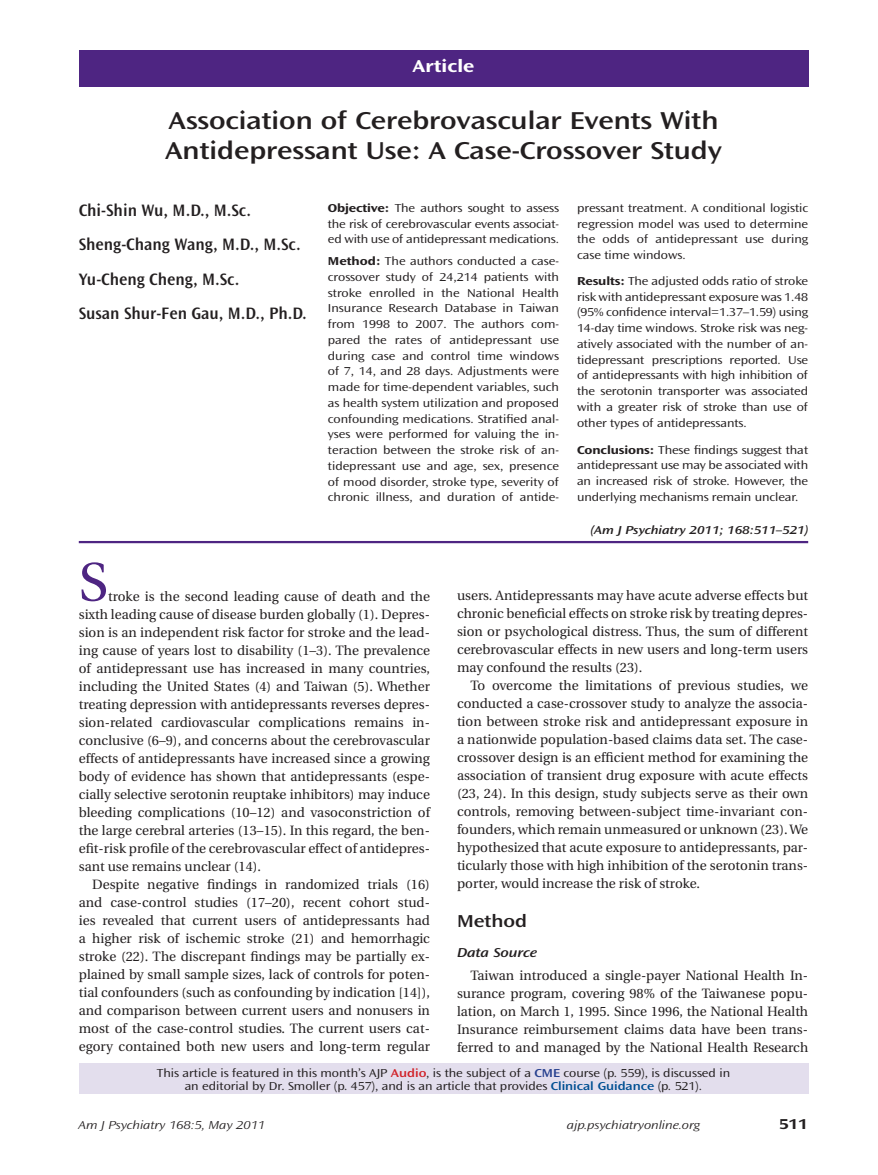
<style>
.page{position:relative;width:878px;height:1175px;background:#fff}
.page>*{position:absolute;margin:0;border:0;box-sizing:border-box;transform-origin:0 0}
.t1{font:54px "Utopia";color:#4e2582}
.t2{font:25.5px/30px "Ocean Sans MM 512 800";color:#231f20}
.t3{font:18px "Ocean Sans MM 648 800";letter-spacing:.005em;color:#fff}
.t4{font:18px "Ocean Sans MM 512 800";color:#231f20}
.t5{font:17.25px/34.5px "Ocean Sans MM 512 475";color:#231f20}
.t6{font:15px "Ocean Sans MM 648 800";color:#231f20}
.t7{font:13.5px/18px "Utopia";color:#231f20;text-align:justify}
.t8{font:13.5px "Ocean Sans MM It 512 800";color:#231f20}
.t9{font:12px/15.8px "Ocean Sans MM 360 720";color:#231f20;text-align:justify}
.t10{font:12px "Ocean Sans MM It 310 800";color:#231f20}
.t11{font:12px "Ocean Sans MM It 512 800";color:#231f20}
.s1{font-family:"Ocean Sans MM 648 800"}
.s2{font-family:"Ocean Sans MM 512 800";color:#d1232a}
.s3{font-family:"Ocean Sans MM 512 800";color:#253f8e}
.s4{font-family:"Ocean Sans MM 512 800";color:#004f92}
</style>
<div class="page">
<div style="left:79px;top:50px;width:729px;height:36px;background:#4e2582"></div>
<hr style="left:79px;top:541px;width:729px;height:2px;background:#4e2582">
<div style="left:79px;top:1063px;width:729px;height:30px;background:#e3deed"></div>
<h3 class="t3" style="left:412px;top:56px;width:63px">Article</h3>
<h2 class="t2" style="left:165px;top:106px;width:558px">Association of Cerebrovascular Events With<br>Antidepressant Use: A Case-Crossover Study</h2>
<p class="t5" style="left:79px;top:193px;width:230px">Chi-Shin Wu, M.D., M.Sc.<br>Sheng-Chang Wang, M.D., M.Sc.<br>Yu-Cheng Cheng, M.Sc.<br>Susan Shur-Fen Gau, M.D., Ph.D.</p>
<p class="t9" style="left:328px;top:200px;width:232px"><span class="s1">Objective:</span> The authors sought to assess the risk of cerebrovascular events associat&shy;ed with use of antidepressant medications.</p>
<p class="t9" style="left:577px;top:200px;width:232px">pressant treatment. A conditional logistic regression model was used to determine the odds of antidepressant use during case time windows.</p>
<p class="t9" style="left:577px;top:273px;width:233px"><span class="s1">Results:</span> The adjusted odds ratio of stroke risk with antidepressant exposure was 1.48 (95% confidence interval=1.37–1.59) using 14-day time windows. Stroke risk was neg&shy;atively associated with the number of an&shy;tidepressant prescriptions reported. Use of antidepressants with high inhibition of the serotonin transporter was associated with a greater risk of stroke than use of other types of antidepressants.</p>
<p class="t9" style="left:577px;top:442px;width:232px"><span class="s1">Conclusions:</span> These findings suggest that antidepressant use may be associated with an increased risk of stroke. However, the underlying mechanisms remain unclear.</p>
<p class="t9" style="left:328px;top:253px;width:233px"><span class="s1">Method:</span> The authors conducted a case&shy;crossover study of 24,214 patients with stroke enrolled in the National Health Insurance Research Database in Taiwan from 1998 to 2007. The authors com&shy;pared the rates of antidepressant use during case and control time windows of 7, 14, and 28 days. Adjustments were made for time-dependent variables, such as health system utilization and proposed confounding medications. Stratified anal&shy;yses were performed for valuing the in&shy;teraction between the stroke risk of an&shy;tidepressant use and age, sex, presence of mood disorder, stroke type, severity of chronic illness, and duration of antide-</p>
<p class="t11" style="left:590px;top:523px;width:219px">(Am J Psychiatry 2011; 168:511–521)</p>
<h1 class="t1" style="left:79px;top:552px;width:31px">S</h1>
<p class="t7" style="left:457px;top:587px;width:353px">users. Antidepressants may have acute adverse effects but chronic beneficial effects on stroke risk by treating depres&shy;sion or psychological distress. Thus, the sum of different cerebrovascular effects in new users and long-term users may confound the results (23).</p>
<p class="t7" style="left:457px;top:677px;width:353px;text-indent:14px">To overcome the limitations of previous studies, we conducted a case-crossover study to analyze the associa&shy;tion between stroke risk and antidepressant exposure in a nationwide population-based claims data set. The case&shy;crossover design is an efficient method for examining the association of transient drug exposure with acute effects (23, 24). In this design, study subjects serve as their own controls, removing between-subject time-invariant con&shy;founders, which remain unmeasured or unknown (23). We hypothesized that acute exposure to antidepressants, par&shy;ticularly those with high inhibition of the serotonin trans&shy;porter, would increase the risk of stroke.</p>
<h3 class="t4" style="left:457px;top:911px;width:72px">Method</h3>
<p class="t8" style="left:457px;top:945px;width:82px">Data Source</p>
<p class="t7" style="left:457px;top:966px;width:353px;text-indent:14px">Taiwan introduced a single-payer National Health In&shy;surance program, covering 98% of the Taiwanese popu&shy;lation, on March 1, 1995. Since 1996, the National Health Insurance reimbursement claims data have been trans&shy;ferred to and managed by the National Health Research</p>
<p class="t7" style="left:79px;top:587px;width:353px;text-indent:29px">troke is the second leading cause of death and the sixth leading cause of disease burden globally (1). Depres&shy;sion is an independent risk factor for stroke and the lead&shy;ing cause of years lost to disability (1–3). The prevalence of antidepressant use has increased in many countries, including the United States (4) and Taiwan (5). Whether treating depression with antidepressants reverses depres&shy;sion-related cardiovascular complications remains in&shy;conclusive (6–9), and concerns about the cerebrovascular effects of antidepressants have increased since a growing body of evidence has shown that antidepressants (espe&shy;cially selective serotonin reuptake inhibitors) may induce bleeding complications (10–12) and vasoconstriction of the large cerebral arteries (13–15). In this regard, the ben&shy;efit-risk profile of the cerebrovascular effect of antidepres&shy;sant use remains unclear (14).</p>
<p class="t7" style="left:79px;top:875px;width:353px;text-indent:14px">Despite negative findings in randomized trials (16) and case-control studies (17–20), recent cohort stud&shy;ies revealed that current users of antidepressants had a higher risk of ischemic stroke (21) and hemorrhagic stroke (22). The discrepant findings may be partially ex&shy;plained by small sample sizes, lack of controls for poten&shy;tial confounders (such as confounding by indication [14]), and comparison between current users and nonusers in most of the case-control studies. The current users cat&shy;egory contained both new users and long-term regular</p>
<p class="t9" style="left:157px;top:1066px;width:575px;line-height:13.5px;text-align:center">This article is featured in this month’s AJP <span class="s2">Audio</span>, is the subject of a <span class="s3">CME</span> course (p. 559), is discussed in an editorial by Dr. Smoller (p. 457), and is an article that provides <span class="s4">Clinical Guidance</span> (p. 521).</p>
<p class="t10" style="left:79px;top:1118px;width:188px">Am J Psychiatry 168:5, May 2011</p>
<p class="t10" style="left:567px;top:1118px;width:134px">ajp.psychiatryonline.org</p>
<p class="t6" style="left:778px;top:1115px;width:31px">511</p>
</div>
